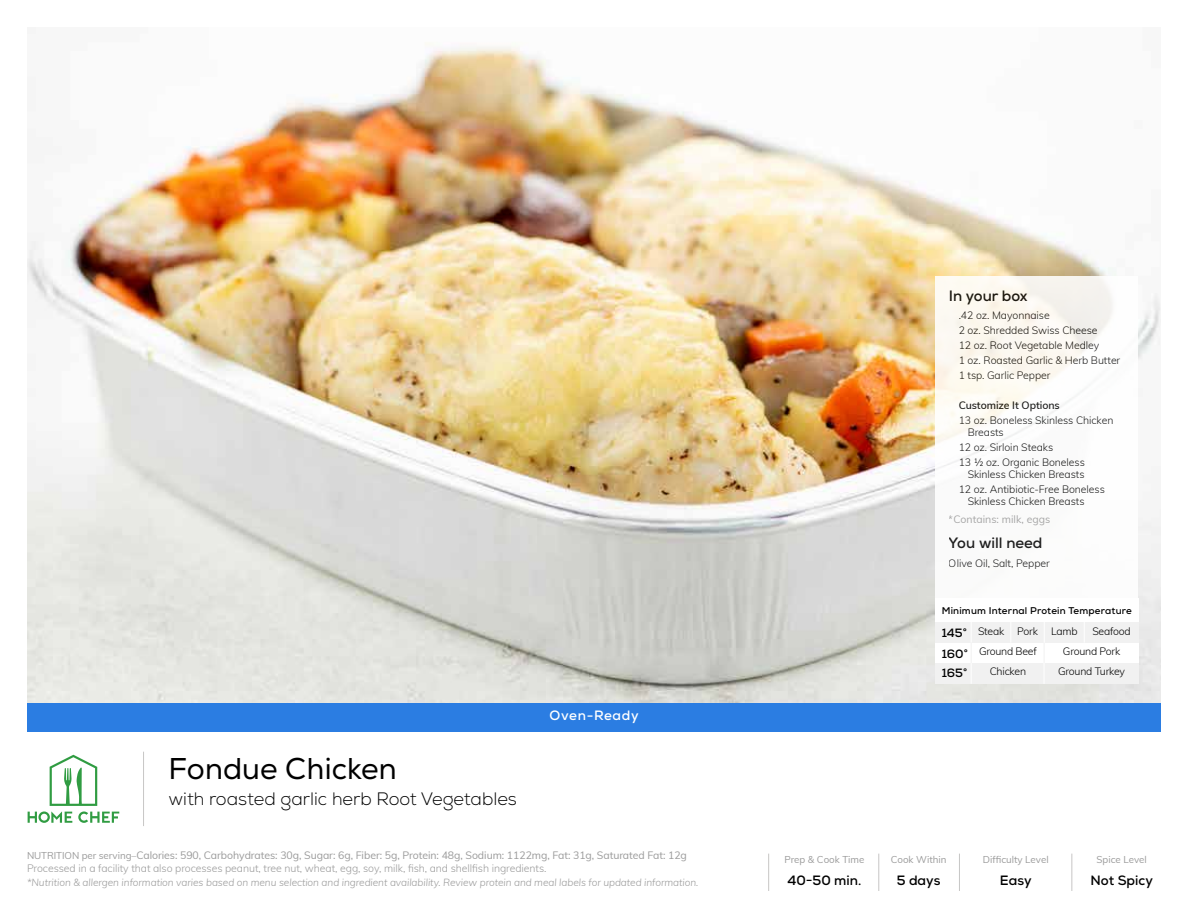
<style>
.page{position:relative;width:1188px;height:918px;background:#fff}
.page>*{position:absolute;margin:0;border:0;box-sizing:border-box;transform-origin:0 0}
.t1{font:30px "Nexa";color:#000}
.t2{font:300 18px "Nexa";color:#000}
.t3{font:700 15px "Nexa";color:#000}
.t4{font:700 13.5px "Nexa";color:#000}
.t5{font:700 13.5px "Nexa";letter-spacing:.05em;color:#fff}
.t6{font:700 12px/20px "Nexa";color:#000;text-align:justify}
.t7{font:300 10.5px/15px "Muli";letter-spacing:-.005em;color:#000}
.t8{font:300 10.5px/13.5px "Muli";letter-spacing:-.005em;color:#9a9a9a}
.t9{font:10.5px "Muli";color:#9a9a9a}
.t10{font:600 10.5px "Muli";letter-spacing:-.005em;color:#000}
.t11{font:italic 300 10.2px "Muli";letter-spacing:-.005em;color:#9a9a9a}
.t12{font:9.75px "Muli";color:#9a9a9a}
.t13{font:700 9.75px "Nexa";letter-spacing:.02em;color:#000}
.s1{font-weight:400;font-size:9.75px}
.s2{font-weight:400}
</style>
<div class="page">
<img style="left:27px;top:43px;width:1134px;height:660px">
<hr style="left:143px;top:752px;width:1px;height:74px;background:#c7c6c5">
<hr style="left:878px;top:854px;width:1px;height:37px;background:#c7c6c5">
<hr style="left:768px;top:854px;width:1px;height:37px;background:#c7c6c5">
<hr style="left:959px;top:854px;width:1px;height:37px;background:#c7c6c5">
<hr style="left:1071px;top:854px;width:1px;height:37px;background:#c7c6c5">
<svg style="left:28px;top:755px;width:91px;height:68px"></svg>
<div style="left:935px;top:277px;width:203px;height:322px;background:#fff"></div>
<div style="left:935px;top:599px;width:203px;height:85px;background:#fff"></div>
<div style="left:935px;top:663px;width:203px;height:21px;background:#f1f1f1"></div>
<div style="left:935px;top:622px;width:203px;height:21px;background:#f1f1f1"></div>
<div style="left:27px;top:703px;width:1134px;height:28px;background:#2b7de2"></div>
<h1 class="t1" style="left:168px;top:751px;width:230px">Fondue Chicken</h1>
<h2 class="t2" style="left:168px;top:788px;width:350px">with roasted garlic herb Root Vegetables</h2>
<p class="t5" style="left:550px;top:707px;width:91px">Oven-Ready</p>
<p class="t8" style="left:27px;top:848px;width:661px"><span class="s1">NUTRITION per serving–</span><span class="s2">Calories: 590, Carbohydrates: 30g, Sugar: 6g, Fiber: 5g, Protein: 48g, Sodium: 1122mg, Fat: 31g, Saturated Fat: 12g<br></span>Processed in a facility that also processes peanut, tree nut, wheat, egg, soy, milk, fish, and shellfish ingredients.</p>
<p class="t11" style="left:27px;top:875px;width:673px">*Nutrition &amp; allergen information varies based on menu selection and ingredient availability. Review protein and meal labels for updated information.</p>
<h3 class="t3" style="left:949px;top:286px;width:80px">In your box</h3>
<p class="t7" style="left:959px;top:308px;width:163px">.42 oz. Mayonnaise<br>2 oz. Shredded Swiss Cheese<br>12 oz. Root Vegetable Medley<br>1 oz. Roasted Garlic &amp; Herb Butter<br>1 tsp. Garlic Pepper</p>
<p class="t10" style="left:959px;top:398px;width:103px">Customize It Options</p>
<p class="t7" style="left:968px;top:414px;width:147px;line-height:12px;text-indent:-9px">13 oz. Boneless Skinless Chicken<br>Breasts</p>
<p class="t7" style="left:959px;top:440px;width:128px">12 oz. Sirloin Steaks<br>13 ½ oz. Organic Boneless</p>
<p class="t7" style="left:959px;top:467px;width:148px;text-indent:9px">Skinless Chicken Breasts<br>12 oz. Antibiotic-Free Boneless</p>
<p class="t7" style="left:968px;top:494px;width:118px">Skinless Chicken Breasts</p>
<p class="t9" style="left:949px;top:511px;width:103px">*Contains: milk, eggs</p>
<h3 class="t3" style="left:949px;top:533px;width:95px">You will need</h3>
<p class="t7" style="left:949px;top:555px;width:103px">Olive Oil, Salt, Pepper</p>
<p class="t13" style="left:942px;top:604px;width:192px">Minimum Internal Protein Temperature</p>
<p class="t7" style="left:978px;top:623px;width:28px">Steak</p>
<p class="t7" style="left:1051px;top:623px;width:28px">Lamb</p>
<p class="t7" style="left:1092px;top:623px;width:40px">Seafood</p>
<p class="t7" style="left:1058px;top:664px;width:68px">Ground Turkey</p>
<p class="t7" style="left:1017px;top:623px;width:22px">Pork</p>
<p class="t7" style="left:990px;top:664px;width:38px">Chicken</p>
<p class="t6" style="left:942px;top:623px;width:28px">145° 160° 165°</p>
<p class="t7" style="left:979px;top:643px;width:59px">Ground Beef</p>
<p class="t7" style="left:1063px;top:643px;width:59px">Ground Pork</p>
<p class="t12" style="left:784px;top:853px;width:82px">Prep &amp; Cook Time</p>
<p class="t12" style="left:891px;top:853px;width:57px">Cook Within</p>
<p class="t12" style="left:983px;top:853px;width:67px">Difficulty Level</p>
<p class="t12" style="left:1097px;top:853px;width:52px">Spice Level</p>
<p class="t4" style="left:787px;top:872px;width:75px">40-50 min.</p>
<p class="t4" style="left:897px;top:871px;width:45px">5 days</p>
<p class="t4" style="left:1000px;top:872px;width:33px">Easy</p>
<p class="t4" style="left:1091px;top:872px;width:64px">Not Spicy</p>
</div>
